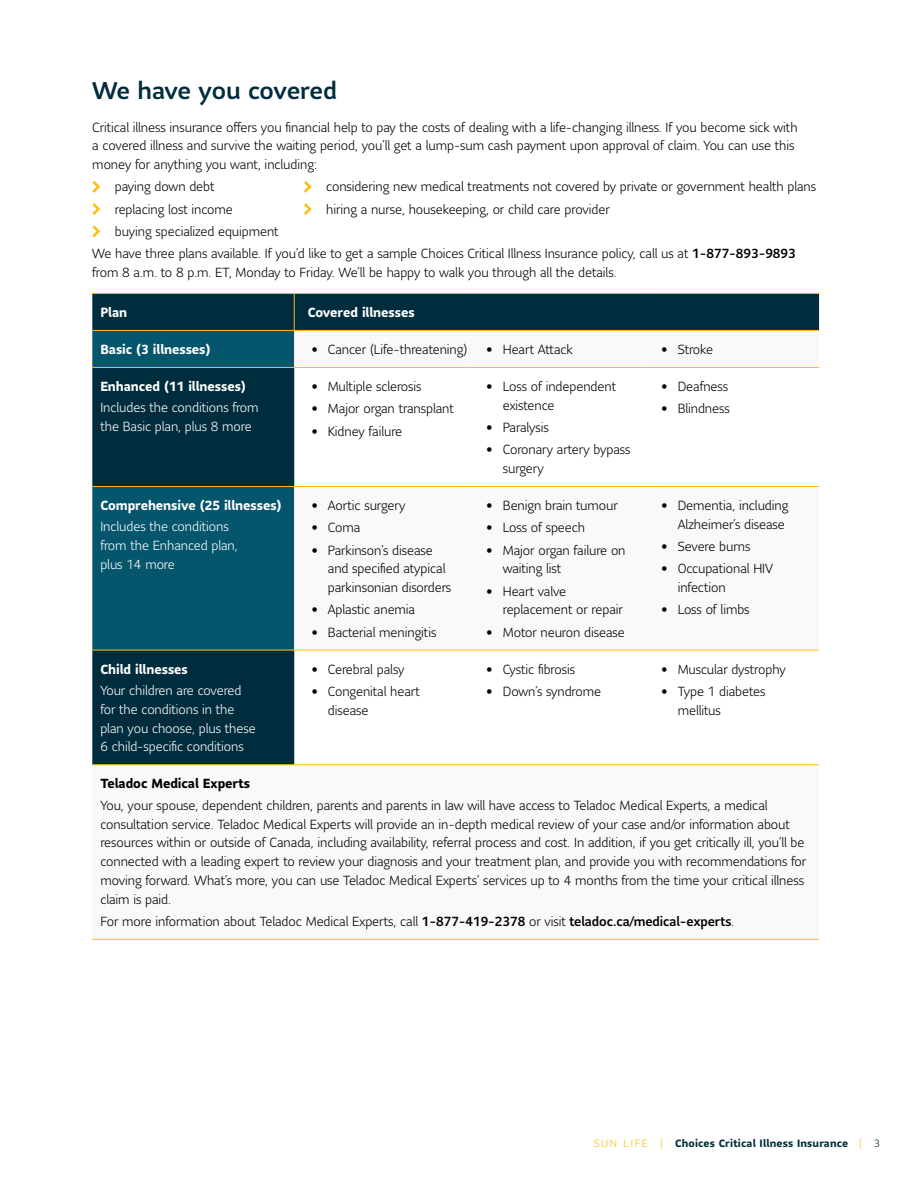
<style>
.page{position:relative;width:918px;height:1188px;background:#fff}
.page>*{position:absolute;margin:0;border:0;box-sizing:border-box;transform-origin:0 0}
.H1_-_Header{font:500 24px "Sun Life Sans";letter-spacing:-.015em;color:#002d3d}
.P_-_Body{font:300 13.2px/18.8px "Sun Life Sans";letter-spacing:-.005em;color:#000}
.P_-_Body-2{font:300 13.2px/18.8px "Sun Life Sans";letter-spacing:-.005em;color:#fff}
.P_-_Table_-_Left_Col{font:700 13.2px "Sun Life Sans";letter-spacing:-.005em;color:#fff}
.P_-_Table_-_Left_Col-2{font:700 13.2px "Sun Life Sans";letter-spacing:-.005em;color:#000}
.H5_-_Table_Header{font:700 13.2px "Sun Life Sans";letter-spacing:-.005em;color:#fff}
.t1{font:700 10.5px "Sun Life Sans";letter-spacing:.015em;color:#002d3d}
.s1{font-weight:500}
.s2{font-weight:300;color:#febe10}
.s3{font-weight:300}
</style>
<div class="page">
<svg style="left:92px;top:181px;width:8px;height:12px"></svg>
<svg style="left:304px;top:181px;width:8px;height:12px"></svg>
<svg style="left:92px;top:203px;width:8px;height:12px"></svg>
<svg style="left:304px;top:203px;width:8px;height:12px"></svg>
<svg style="left:92px;top:225px;width:8px;height:12px"></svg>
<div style="left:92px;top:294px;width:727px;height:36px;background:#002d3d"></div>
<svg style="left:92px;top:331px;width:727px;height:608px"></svg>
<svg style="left:92px;top:368px;width:202px;height:397px;background:#033e50"></svg>
<hr style="left:92px;top:486px;width:202px;height:1px;background:#febe10">
<hr style="left:294px;top:486px;width:175px;height:1px;background:#febe10">
<hr style="left:469px;top:486px;width:175px;height:1px;background:#febe10">
<hr style="left:644px;top:486px;width:175px;height:1px;background:#febe10">
<hr style="left:92px;top:650px;width:202px;height:1px;background:#febe10">
<hr style="left:294px;top:650px;width:175px;height:1px;background:#febe10">
<hr style="left:92px;top:765px;width:202px;height:1px;background:#febe10">
<hr style="left:294px;top:765px;width:175px;height:1px;background:#febe10">
<hr style="left:92px;top:939px;width:202px;height:1px;background:#febe10">
<hr style="left:294px;top:939px;width:175px;height:1px;background:#febe10">
<hr style="left:469px;top:939px;width:175px;height:1px;background:#febe10">
<hr style="left:644px;top:939px;width:175px;height:1px;background:#febe10">
<hr style="left:469px;top:650px;width:175px;height:1px;background:#febe10">
<hr style="left:469px;top:765px;width:175px;height:1px;background:#febe10">
<hr style="left:644px;top:650px;width:175px;height:1px;background:#febe10">
<hr style="left:644px;top:765px;width:175px;height:1px;background:#febe10">
<hr style="left:92px;top:293px;width:202px;height:1px;background:#febe10">
<hr style="left:294px;top:293px;width:175px;height:1px;background:#febe10">
<hr style="left:469px;top:293px;width:175px;height:1px;background:#febe10">
<hr style="left:644px;top:293px;width:175px;height:1px;background:#febe10">
<hr style="left:92px;top:367px;width:202px;height:1px;background:#febe10">
<hr style="left:92px;top:330px;width:202px;height:1px;background:#febe10">
<hr style="left:294px;top:330px;width:175px;height:1px;background:#febe10">
<hr style="left:294px;top:367px;width:175px;height:1px;background:#febe10">
<hr style="left:469px;top:330px;width:175px;height:1px;background:#febe10">
<hr style="left:469px;top:367px;width:175px;height:1px;background:#febe10">
<hr style="left:644px;top:330px;width:175px;height:1px;background:#febe10">
<hr style="left:644px;top:367px;width:175px;height:1px;background:#febe10">
<hr style="left:294px;top:294px;width:1px;height:36px;background:#febe10">
<h1 class="H1_-_Header" style="left:92px;top:75px;width:246px">We have you covered</h1>
<p class="P_-_Body" style="left:92px;top:117px;width:707px">Critical illness insurance offers you financial help to pay the costs of dealing with a life-changing illness. If you become sick with a covered illness and survive the waiting period, you’ll get a lump-sum cash payment upon approval of claim. You can use this money for anything you want, including:</p>
<p class="P_-_Body" style="left:115px;top:177px;width:101px">paying down debt</p>
<p class="P_-_Body" style="left:326px;top:177px;width:491px">considering new medical treatments not covered by private or government health plans</p>
<p class="P_-_Body" style="left:115px;top:199px;width:120px">replacing lost income</p>
<p class="P_-_Body" style="left:326px;top:199px;width:285px">hiring a nurse, housekeeping, or child care provider</p>
<p class="P_-_Body" style="left:115px;top:222px;width:165px">buying specialized equipment</p>
<p class="P_-_Body" style="left:92px;top:244px;width:705px">We have three plans available. If you’d like to get a sample Choices Critical Illness Insurance policy, call us at <span class="s1">1-877-893-9893 </span>from 8 a.m. to 8 p.m. ET, Monday to Friday. We’ll be happy to walk you through all the details.</p>
<h5 class="H5_-_Table_Header" style="left:100px;top:303px;width:28px">Plan</h5>
<h5 class="H5_-_Table_Header" style="left:308px;top:303px;width:108px">Covered illnesses</h5>
<p class="P_-_Table_-_Left_Col" style="left:100px;top:340px;width:112px">Basic (3 illnesses)</p>
<p class="P_-_Body" style="left:311px;top:340px;width:157px">• Cancer (Life-threatening)</p>
<p class="P_-_Body" style="left:486px;top:340px;width:88px">• Heart Attack</p>
<p class="P_-_Body" style="left:661px;top:340px;width:53px">• Stroke</p>
<p class="P_-_Table_-_Left_Col" style="left:100px;top:377px;width:147px">Enhanced (11 illnesses)</p>
<p class="P_-_Body-2" style="left:100px;top:398px;width:160px">Includes the conditions from the Basic plan, plus 8 more</p>
<p class="P_-_Body" style="left:503px;top:377px;width:115px;text-indent:-16px">• Loss of independent existence</p>
<p class="P_-_Body" style="left:486px;top:418px;width:64px">• Paralysis</p>
<p class="P_-_Body" style="left:503px;top:440px;width:129px;text-indent:-16px">• Coronary artery bypass surgery</p>
<p class="P_-_Body" style="left:661px;top:377px;width:69px">• Deafness</p>
<p class="P_-_Body" style="left:661px;top:399px;width:70px">• Blindness</p>
<p class="P_-_Body" style="left:311px;top:377px;width:112px">• Multiple sclerosis</p>
<p class="P_-_Body" style="left:311px;top:399px;width:144px">• Major organ transplant</p>
<p class="P_-_Body" style="left:311px;top:421px;width:92px">• Kidney failure</p>
<p class="P_-_Table_-_Left_Col" style="left:100px;top:496px;width:183px">Comprehensive (25 illnesses)</p>
<p class="P_-_Body-2" style="left:100px;top:517px;width:139px">Includes the conditions from the Enhanced plan, plus 14 more</p>
<p class="P_-_Table_-_Left_Col" style="left:100px;top:660px;width:89px">Child illnesses</p>
<p class="P_-_Body-2" style="left:100px;top:681px;width:157px">Your children are covered for the conditions in the plan you choose, plus these<br>6 child-specific conditions</p>
<p class="P_-_Body" style="left:311px;top:496px;width:95px">• Aortic surgery</p>
<p class="P_-_Body" style="left:311px;top:518px;width:50px">• Coma</p>
<p class="P_-_Body" style="left:328px;top:540px;width:125px;text-indent:-16px">• Parkinson’s disease and specified atypical parkinsonian disorders</p>
<p class="P_-_Body" style="left:311px;top:600px;width:105px">• Aplastic anemia</p>
<p class="P_-_Body" style="left:311px;top:622px;width:127px">• Bacterial meningitis</p>
<p class="P_-_Body" style="left:311px;top:659px;width:94px">• Cerebral palsy</p>
<p class="P_-_Body" style="left:328px;top:682px;width:94px;text-indent:-16px">• Congenital heart disease</p>
<p class="P_-_Body" style="left:486px;top:496px;width:133px">• Benign brain tumour</p>
<p class="P_-_Body" style="left:486px;top:518px;width:100px">• Loss of speech</p>
<p class="P_-_Body" style="left:503px;top:540px;width:124px;text-indent:-16px">• Major organ failure on waiting list</p>
<p class="P_-_Body" style="left:503px;top:581px;width:122px;text-indent:-16px">• Heart valve replacement or repair</p>
<p class="P_-_Body" style="left:486px;top:622px;width:140px">• Motor neuron disease</p>
<p class="P_-_Body" style="left:486px;top:659px;width:90px">• Cystic fibrosis</p>
<p class="P_-_Body" style="left:486px;top:682px;width:116px">• Down’s syndrome</p>
<p class="P_-_Body" style="left:661px;top:496px;width:129px;text-align:right">• Dementia, including<br>Alzheimer’s disease</p>
<p class="P_-_Body" style="left:661px;top:537px;width:91px">• Severe burns</p>
<p class="P_-_Body" style="left:678px;top:559px;width:97px;text-indent:-16px">• Occupational HIV infection</p>
<p class="P_-_Body" style="left:661px;top:600px;width:90px">• Loss of limbs</p>
<p class="P_-_Body" style="left:661px;top:659px;width:126px">• Muscular dystrophy</p>
<p class="P_-_Body" style="left:678px;top:682px;width:89px;text-indent:-16px">• Type 1 diabetes mellitus</p>
<p class="P_-_Table_-_Left_Col-2" style="left:100px;top:775px;width:151px">Teladoc Medical Experts</p>
<p class="P_-_Body" style="left:100px;top:795px;width:707px">You, your spouse, dependent children, parents and parents in law will have access to Teladoc Medical Experts, a medical consultation service. Teladoc Medical Experts will provide an in-depth medical review of your case and/or information about resources within or outside of Canada, including availability, referral process and cost. In addition, if you get critically ill, you’ll be connected with a leading expert to review your diagnosis and your treatment plan, and provide you with recommendations for moving forward. What’s more, you can use Teladoc Medical Experts’ services up to 4 months from the time your critical illness claim is paid.</p>
<p class="P_-_Body" style="left:100px;top:911px;width:635px">For more information about Teladoc Medical Experts, call <span class="s1">1-877-419-2378</span> or visit <span class="s1">teladoc.ca/medical-experts</span>.</p>
<p class="t1" style="left:594px;top:1136px;width:288px"><span class="s2">SUN LIFE |</span> Choices Critical Illness Insurance <span class="s2">|</span> <span class="s3">3</span></p>
</div>
